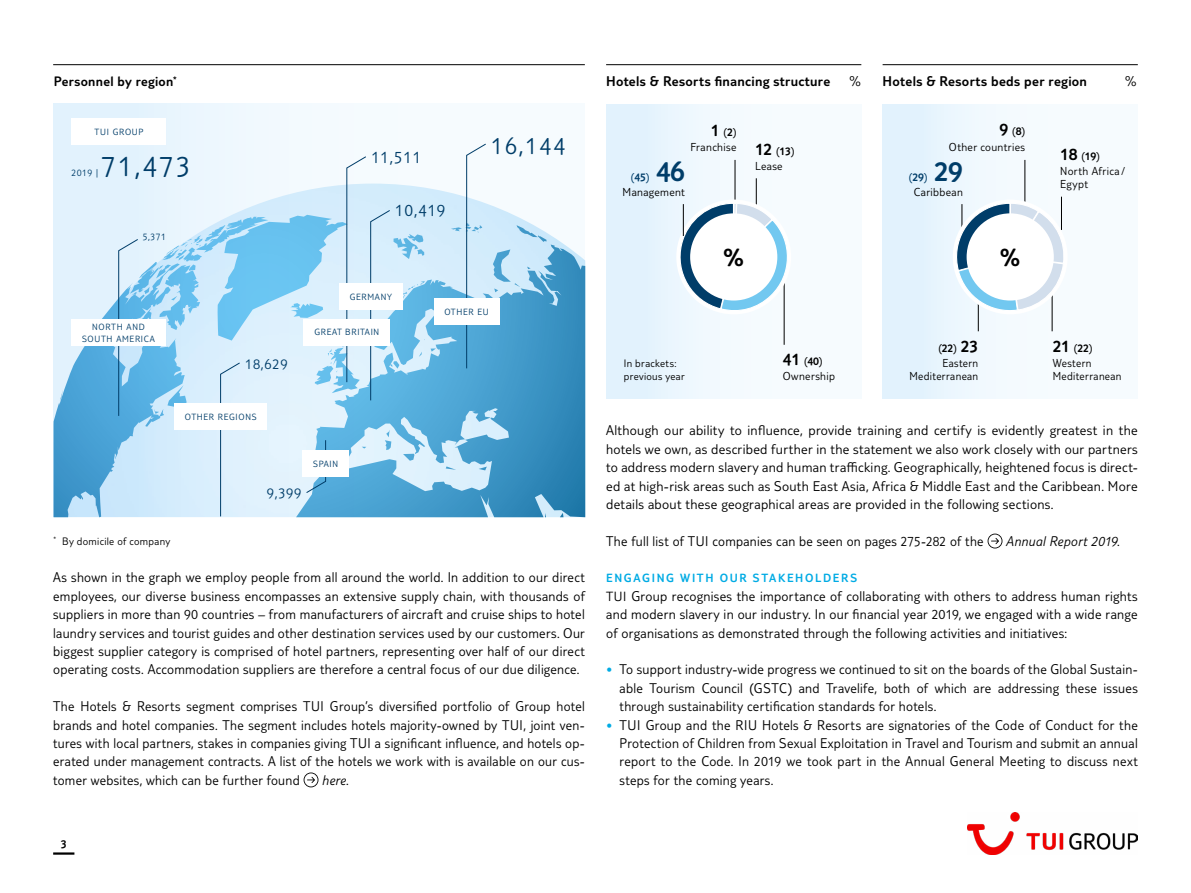
<style>
.page{position:relative;width:1191px;height:893px;background:#fff}
.page>*{position:absolute;margin:0;border:0;box-sizing:border-box;transform-origin:0 0}
.t1{font:300 30.6px "TUI Type";color:#003d69}
.t2{font:300 30px "TUI Type";color:#003d69}
.t3{font:300 25.5px "TUI Type";color:#003d69}
.t4{font:300 25.5px "TUI Type";color:#000}
.t5{font:300 18px "TUI Type";color:#000}
.t6{font:300 17.85px "TUI Type";letter-spacing:.05em;color:#003d69}
.t7{font:300 15.3px "TUI Type";letter-spacing:.05em;color:#003d69}
.t8{font:300 14.7px/18.3px "TUI Type";letter-spacing:.02em;color:#000;text-align:justify}
.t9{font:300 14.7px "TUI Type";letter-spacing:.02em;color:#000}
.t10{font:italic 300 14.7px "TUI Type";letter-spacing:.015em;color:#000}
.t11{font:300 14.25px "TUI Type";letter-spacing:.02em;color:#000}
.t12{font:300 12.3px "TUI Type";letter-spacing:.135em;color:#00abe4}
.t13{font:300 12.3px "TUI Type";color:#000}
.t14{font:300 12px/15px "TUI Type";letter-spacing:.025em;color:#000}
.t15{font:300 12px "TUI Type";color:#003d69}
.t16{font:300 11.25px/13.5px "TUI Type";letter-spacing:.03em;color:#000}
.t17{font:300 10.2px "TUI Type";letter-spacing:.05em;color:#003d69}
.t18{font:300 9.3px/11.4px "TUI Type";letter-spacing:.075em;color:#003d69;text-align:center}
.s1{font-style:normal}
.s2{font-size:18px}
.s3{font-style:inherit}
.s4{font-size:12px}
.s5{font-size:13.8px}
.s6{font-size:13.5px;color:#00abe4}
</style>
<div class="page">
<hr style="left:53px;top:852px;width:21px;height:3px;background:#000">
<svg style="left:303px;top:772px;width:15px;height:15px"></svg>
<img style="left:967px;top:813px;width:170px;height:42px">
<hr style="left:53px;top:64px;width:532px;height:1px;background:#000">
<div style="left:54px;top:103px;width:530px;height:414px;background:linear-gradient(to right,#e4f3fd,#fcfefe)"></div>
<img style="left:54px;top:184px;width:531px;height:333px">
<svg style="left:181px;top:215px;width:365px;height:126px;background:#a2d6f2"></svg>
<svg style="left:466px;top:143px;width:20px;height:226px"></svg>
<svg style="left:306px;top:440px;width:20px;height:53px"></svg>
<svg style="left:220px;top:362px;width:20px;height:155px;background:#d2e6f5"></svg>
<svg style="left:346px;top:156px;width:44px;height:245px;background:#c3e0f1"></svg>
<div style="left:71px;top:119px;width:95px;height:26px;background:#fff"></div>
<div style="left:339px;top:283px;width:63px;height:27px;background:#fff"></div>
<div style="left:304px;top:319px;width:86px;height:26px;background:#fff"></div>
<div style="left:434px;top:299px;width:65px;height:26px;background:#fff"></div>
<div style="left:174px;top:404px;width:93px;height:26px;background:#fff"></div>
<div style="left:303px;top:451px;width:46px;height:26px;background:#fff"></div>
<svg style="left:118px;top:239px;width:20px;height:177px;background:#91c7e8"></svg>
<div style="left:71px;top:320px;width:94px;height:26px;background:#fff"></div>
<svg style="left:987px;top:534px;width:15px;height:14px"></svg>
<div style="left:882px;top:105px;width:255px;height:294px;background:linear-gradient(to right,#e4f3fd,#fbfdfe)"></div>
<hr style="left:1061px;top:197px;width:1px;height:33px;background:#000">
<hr style="left:1024px;top:160px;width:1px;height:43px;background:#000">
<hr style="left:978px;top:282px;width:1px;height:49px;background:#000">
<hr style="left:1051px;top:282px;width:1px;height:49px;background:#000">
<div style="left:606px;top:105px;width:255px;height:294px;background:linear-gradient(to right,#e4f3fd,#fcfefe)"></div>
<hr style="left:784px;top:276px;width:1px;height:69px;background:#000">
<hr style="left:756px;top:178px;width:1px;height:34px;background:#000">
<hr style="left:734px;top:160px;width:1px;height:43px;background:#000">
<svg style="left:674px;top:202px;width:119px;height:111px"></svg>
<div style="left:690px;top:213px;width:87px;height:88px;background:#fff;border-radius:50%"></div>
<hr style="left:606px;top:64px;width:255px;height:1px;background:#000">
<hr style="left:882px;top:64px;width:255px;height:1px;background:#000">
<hr style="left:683px;top:204px;width:1px;height:32px;background:#000">
<svg style="left:950px;top:202px;width:116px;height:112px"></svg>
<div style="left:966px;top:213px;width:87px;height:88px;background:#fff;border-radius:50%"></div>
<p class="t11" style="left:54px;top:73px;width:124px">Personnel by region<sup>*</sup></p>
<p class="t18" style="left:95px;top:126px;width:50px">TUI GROUP</p>
<h1 class="t1" style="left:101px;top:148px;width:91px">71,473</h1>
<p class="t17" style="left:71px;top:167px;width:28px">2019 |</p>
<p class="t17" style="left:143px;top:231px;width:25px">5,371</p>
<p class="t6" style="left:371px;top:147px;width:51px">11,511</p>
<p class="t6" style="left:395px;top:200px;width:52px">10,419</p>
<h3 class="t3" style="left:491px;top:131px;width:76px">16,144</h3>
<p class="t18" style="left:82px;top:321px;width:74px">NORTH AND<br>SOUTH AMERICA</p>
<p class="t7" style="left:245px;top:355px;width:44px">18,629</p>
<p class="t18" style="left:350px;top:291px;width:44px">GERMANY</p>
<p class="t18" style="left:314px;top:327px;width:66px">GREAT BRITAIN</p>
<p class="t18" style="left:185px;top:411px;width:73px">OTHER REGIONS</p>
<p class="t16" style="left:54px;top:534px;width:118px"><sup>*</sup> By domicile of company</p>
<p class="t7" style="left:267px;top:484px;width:36px">9,399</p>
<p class="t18" style="left:313px;top:458px;width:26px">SPAIN</p>
<p class="t18" style="left:444px;top:306px;width:46px">OTHER EU</p>
<p class="t8" style="left:53px;top:568px;width:533px">As shown in the graph we employ people from all around the world. In addition to our direct employees, our diverse business encompasses an extensive supply chain, with thousands of suppliers in more than 90 countries – from manufacturers of aircraft and cruise ships to hotel laundry services and tourist guides and other destination services used by our customers. Our biggest supplier category is comprised of hotel partners, representing over half of our direct operating costs. Accommodation suppliers are therefore a central focus of our due diligence.</p>
<p class="t8" style="left:53px;top:697px;width:533px">The Hotels &amp; Resorts segment comprises TUI Group’s diversified portfolio of Group hotel brands and hotel companies. The segment includes hotels majority-owned by TUI, joint ven&shy;tures with local partners, stakes in companies giving TUI a significant influence, and hotels op&shy;erated under management contracts. A list of the hotels we work with is available on our cus&shy;tomer websites, which can be further found</p>
<p class="t10" style="left:322px;top:771px;width:28px">here<span class="s1">.</span></p>
<p class="t9" style="left:606px;top:73px;width:226px">Hotels &amp; Resorts financing structure</p>
<p class="t8" style="left:849px;top:72px;width:13px">%</p>
<p class="t9" style="left:882px;top:73px;width:206px">Hotels &amp; Resorts beds per region</p>
<p class="t8" style="left:1125px;top:72px;width:13px">%</p>
<p class="t14" style="left:690px;top:125px;width:106px;text-indent:20px"><span class="s2">1</span> (<span class="s3">2</span>)<br>Franchise <span class="s2">12</span> (<span class="s3">13</span>)</p>
<p class="t14" style="left:755px;top:158px;width:29px">Lease</p>
<p class="t15" style="left:631px;top:170px;width:20px">(<span class="s3">45</span>)</p>
<h2 class="t2" style="left:656px;top:153px;width:30px">46</h2>
<p class="t14" style="left:622px;top:184px;width:64px">Management</p>
<p class="t16" style="left:624px;top:356px;width:62px">In brackets: previous year</p>
<h3 class="t4" style="left:723px;top:242px;width:22px">%</h3>
<p class="t5" style="left:783px;top:349px;width:41px">41 <span class="s4">(</span><span class="s4">40</span><span class="s4">)</span></p>
<p class="t14" style="left:783px;top:369px;width:54px">Ownership</p>
<p class="t14" style="left:949px;top:122px;width:78px;line-height:16.5px;text-align:right"><span class="s2">9</span> (<span class="s3">8</span>)<br>Other countries</p>
<p class="t15" style="left:908px;top:170px;width:20px">(<span class="s3">29</span>)</p>
<h2 class="t2" style="left:934px;top:153px;width:30px">29</h2>
<p class="t14" style="left:914px;top:184px;width:51px">Caribbean</p>
<h3 class="t4" style="left:1000px;top:242px;width:21px">%</h3>
<p class="t5" style="left:1060px;top:143px;width:41px">18 <span class="s4">(</span><span class="s4">19</span><span class="s4">)</span></p>
<p class="t14" style="left:1060px;top:164px;width:66px;line-height:13.5px">North Africa /<br>Egypt</p>
<p class="t14" style="left:938px;top:340px;width:41px;text-align:center">(<span class="s3">22</span>) <span class="s2">23<br></span>Eastern</p>
<p class="t14" style="left:909px;top:369px;width:70px">Mediterranean</p>
<p class="t5" style="left:1052px;top:336px;width:41px">21 <span class="s4">(</span><span class="s4">22</span><span class="s4">)</span></p>
<p class="t14" style="left:1052px;top:356px;width:70px;line-height:13.5px">Western<br>Mediterranean</p>
<p class="t8" style="left:606px;top:421px;width:533px">Although our ability to influence, provide training and certify is evidently greatest in the hotels we own, as described further in the statement we also work closely with our partners to address modern slavery and human trafficking. Geographically, heightened focus is direct&shy;ed at high-risk areas such as South East Asia, Africa &amp; Middle East and the Caribbean. More details about these geographical areas are provided in the following sections.</p>
<p class="t8" style="left:606px;top:531px;width:379px">The full list of TUI companies can be seen on pages 275-282 of the</p>
<p class="t10" style="left:1006px;top:532px;width:115px">Annual Report 2019<span class="s1">.</span></p>
<p class="t12" style="left:606px;top:571px;width:252px">ENGAGING WITH OUR STAKEHOLDERS</p>
<p class="t8" style="left:606px;top:587px;width:533px"><span class="s5">TUI</span> Group recognises the importance of collaborating with others to address human rights and modern slavery in our industry. In our financial year 2019, we engaged with a wide range of organisations as demonstrated through the following activities and initiatives:</p>
<p class="t8" style="left:619px;top:660px;width:520px;text-indent:-13px"><span class="s6">•</span> To support industry-wide progress we continued to sit on the boards of the Global Sustain&shy;able Tourism Council (GSTC) and Travelife, both of which are addressing these issues through sustainability certification standards for hotels.</p>
<p class="t8" style="left:619px;top:715px;width:520px;text-indent:-13px"><span class="s6">•</span> TUI Group and the RIU Hotels &amp; Resorts are signatories of the Code of Conduct for the Protection of Children from Sexual Exploitation in Travel and Tourism and submit an annual report to the Code. In 2019 we took part in the Annual General Meeting to discuss next steps for the coming years.</p>
<p class="t13" style="left:61px;top:837px;width:8px">3</p>
</div>
